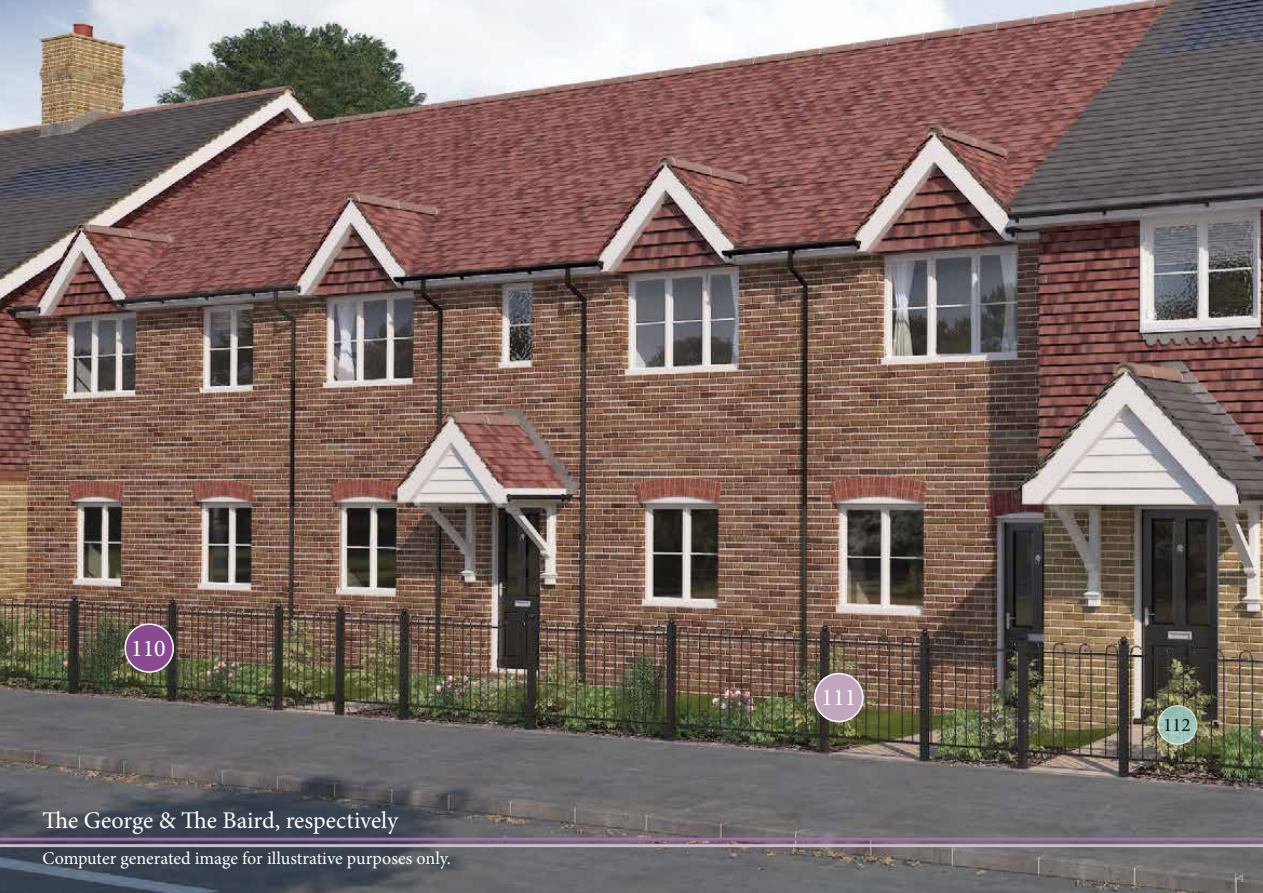
<style>
.page{position:relative;width:1263px;height:893px;background:#fff}
.page>*{position:absolute;margin:0;border:0;box-sizing:border-box;transform-origin:0 0}
.t1{font:24px "Minion Pro";color:#fff}
.t2{font:19.2px "Minion Pro";color:#000}
.t3{font:18px "Minion Pro";letter-spacing:-.005em;color:#fff}
.t4{font:12px "Minion Pro";color:#a7a9ac}
</style>
<div class="page">
<img style="left:0;top:0;width:1263px;height:893px">
<div style="left:125px;top:624px;width:48px;height:48px;background:#8a4a91;border-radius:50%"></div>
<div style="left:124px;top:623px;width:50px;height:50px;border:2px solid #fff;border-radius:50%"></div>
<div style="left:815px;top:674px;width:48px;height:47px;background:#c1a6be;border-radius:50%"></div>
<div style="left:814px;top:673px;width:50px;height:49px;border:2px solid #fff;border-radius:50%"></div>
<hr style="left:0;top:844px;width:1263px;height:3px;background:#ceb9cd">
<hr style="left:0;top:838px;width:1263px;height:3px;background:#9f6fa7">
<svg style="left:1158px;top:706px;width:39px;height:38px"></svg>
<div style="left:1158px;top:705px;width:39px;height:40px;border:1px solid #fff;border-radius:50%"></div>
<h1 class="t1" style="left:131px;top:632px;width:36px">110</h1>
<h1 class="t1" style="left:42px;top:804px;width:357px">The George &amp; The Baird, respectively</h1>
<p class="t3" style="left:42px;top:846px;width:410px">Computer generated image for illustrative purposes only.</p>
<h1 class="t1" style="left:822px;top:682px;width:36px">111</h1>
<p class="t2" style="left:1163px;top:712px;width:29px">112</p>
<p class="t4" style="left:1233px;top:870px;width:13px">14</p>
</div>
